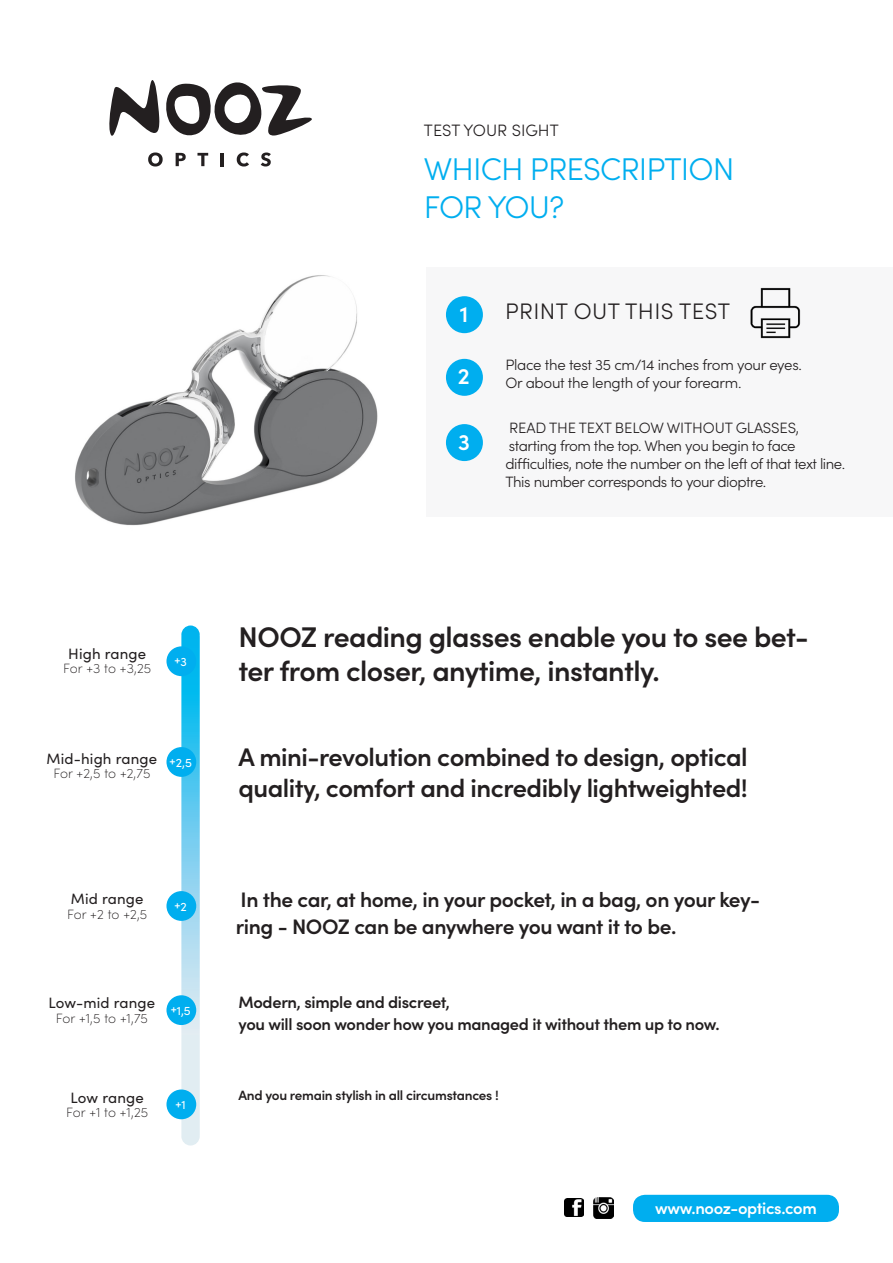
<style>
.page{position:relative;width:893px;height:1263px;background:#fff}
.page>*{position:absolute;margin:0;border:0;box-sizing:border-box;transform-origin:0 0}
.t1{font:300 31.5px "Sofia Pro";letter-spacing:-.03em;color:#00aeef}
.Nooz{font:600 28.5px/34.2px "Sofia Pro";letter-spacing:-.02em;color:#231f20}
.Nooz-2{font:600 25.5px/30.6px "Sofia Pro";letter-spacing:-.02em;color:#231f20}
.t2{font:300 22.5px "Sofia Pro";letter-spacing:.02em;color:#231f20}
.t3{font:600 22.5px "Sofia Pro";color:#fff}
.Nooz-3{font:600 21px/27px "Sofia Pro";letter-spacing:-.02em;color:#231f20}
.Nooz-4{font:600 16.5px "Sofia Pro";letter-spacing:-.02em;color:#231f20}
.Nooz-5{font:600 16.5px "Sofia Pro";letter-spacing:-.02em;color:#fff}
.t4{font:300 16.5px "Sofia Pro";color:#231f20}
.t5{font:300 15px/18px "Sofia Pro";letter-spacing:-.03em;color:#231f20}
.Nooz-6{font:15px "Sofia Pro";letter-spacing:.01em;color:#231f20}
.t6{font:300 15px "Sofia Pro";letter-spacing:-.01em;color:#231f20}
.Nooz-7{font:200 13.5px "Sofia Pro";color:#231f20}
.Nooz-8{font:600 13.5px "Sofia Pro";letter-spacing:-.02em;color:#231f20}
.t7{font:12.3px "Sofia Pro";color:#fff}
</style>
<div class="page">
<div style="left:426px;top:267px;width:467px;height:250px;background:#f7f7f8"></div>
<img style="left:565px;top:1198px;width:18px;height:19px">
<img style="left:593px;top:1198px;width:20px;height:20px">
<svg style="left:109px;top:80px;width:203px;height:87px"></svg>
<img style="left:750px;top:287px;width:51px;height:52px">
<div style="left:446px;top:359px;width:37px;height:37px;background:#00aeef;border-radius:50%"></div>
<div style="left:446px;top:296px;width:37px;height:37px;background:#00aeef;border-radius:50%"></div>
<div style="left:446px;top:424px;width:37px;height:37px;background:#00aeef;border-radius:50%"></div>
<div style="left:633px;top:1195px;width:206px;height:27px;background:#00aeef;border-radius:12px"></div>
<svg style="left:181px;top:625px;width:19px;height:520px;background:#87d5f1"></svg>
<div style="left:166px;top:646px;width:30px;height:30px;background:#00aeef;border-radius:50%"></div>
<div style="left:166px;top:747px;width:30px;height:30px;background:#00aeef;border-radius:50%"></div>
<div style="left:166px;top:891px;width:30px;height:30px;background:#00aeef;border-radius:50%"></div>
<div style="left:166px;top:995px;width:30px;height:30px;background:#00aeef;border-radius:50%"></div>
<div style="left:166px;top:1089px;width:30px;height:30px;background:#00aeef;border-radius:50%"></div>
<img style="left:75px;top:275px;width:303px;height:251px">
<p class="t4" style="left:424px;top:118px;width:136px">TEST YOUR SIGHT</p>
<p class="t1" style="left:424px;top:146px;width:312px">WHICH PRESCRIPTION</p>
<p class="t1" style="left:424px;top:184px;width:142px">FOR YOU?</p>
<p class="t3" style="left:460px;top:297px;width:10px">1</p>
<p class="t3" style="left:458px;top:359px;width:13px">2</p>
<p class="t3" style="left:458px;top:425px;width:13px">3</p>
<p class="t2" style="left:505px;top:295px;width:227px">PRINT OUT THIS TEST</p>
<p class="t5" style="left:505px;top:355px;width:298px">Place the test 35 cm/14 inches from your eyes.</p>
<p class="t5" style="left:505px;top:373px;width:238px">Or about the length of your forearm.</p>
<p class="t6" style="left:509px;top:416px;width:292px">READ THE TEXT BELOW WITHOUT GLASSES,</p>
<p class="t5" style="left:509px;top:435px;width:288px">starting from the top. When you begin to face</p>
<p class="t5" style="left:505px;top:453px;width:341px">difficulties, note the number on the left of that text line.<br>This number corresponds to your dioptre.</p>
<p class="Nooz-6" style="left:68px;top:643px;width:79px">High range</p>
<p class="Nooz-7" style="left:63px;top:659px;width:90px">For +3 to +3,25</p>
<p class="t7" style="left:174px;top:652px;width:14px">+3</p>
<p class="Nooz" style="left:238px;top:618px;width:572px">NOOZ reading glasses enable you to see bet&shy;ter from closer, anytime, instantly.</p>
<p class="Nooz-6" style="left:47px;top:748px;width:112px">Mid-high range</p>
<p class="Nooz-7" style="left:53px;top:764px;width:98px">For +2,5 to +2,75</p>
<p class="t7" style="left:170px;top:753px;width:24px">+2,5</p>
<p class="Nooz-2" style="left:238px;top:740px;width:511px">A mini-revolution combined to design, optical quality, comfort and incredibly lightweighted!</p>
<p class="Nooz-6" style="left:71px;top:888px;width:74px">Mid range</p>
<p class="Nooz-7" style="left:67px;top:904px;width:82px">For +2 to +2,5</p>
<p class="t7" style="left:175px;top:896px;width:14px">+2</p>
<p class="Nooz-3" style="left:236px;top:884px;width:526px">In the car, at home, in your pocket, in a bag, on your key&shy;ring - NOOZ can be anywhere you want it to be.</p>
<p class="Nooz-6" style="left:48px;top:992px;width:108px">Low-mid range</p>
<p class="Nooz-7" style="left:56px;top:1008px;width:93px">For +1,5 to +1,75</p>
<p class="t7" style="left:171px;top:1001px;width:22px">+1,5</p>
<p class="Nooz-4" style="left:238px;top:989px;width:213px">Modern, simple and discreet,</p>
<p class="Nooz-4" style="left:238px;top:1012px;width:483px">you will soon wonder how you managed it without them up to now.</p>
<p class="Nooz-6" style="left:71px;top:1086px;width:75px">Low range</p>
<p class="Nooz-7" style="left:66px;top:1103px;width:83px">For +1 to +1,25</p>
<p class="t7" style="left:176px;top:1095px;width:12px">+1</p>
<p class="Nooz-8" style="left:238px;top:1085px;width:262px">And you remain stylish in all circumstances !</p>
<p class="Nooz-5" style="left:655px;top:1195px;width:163px">www.nooz-optics.com</p>
</div>
